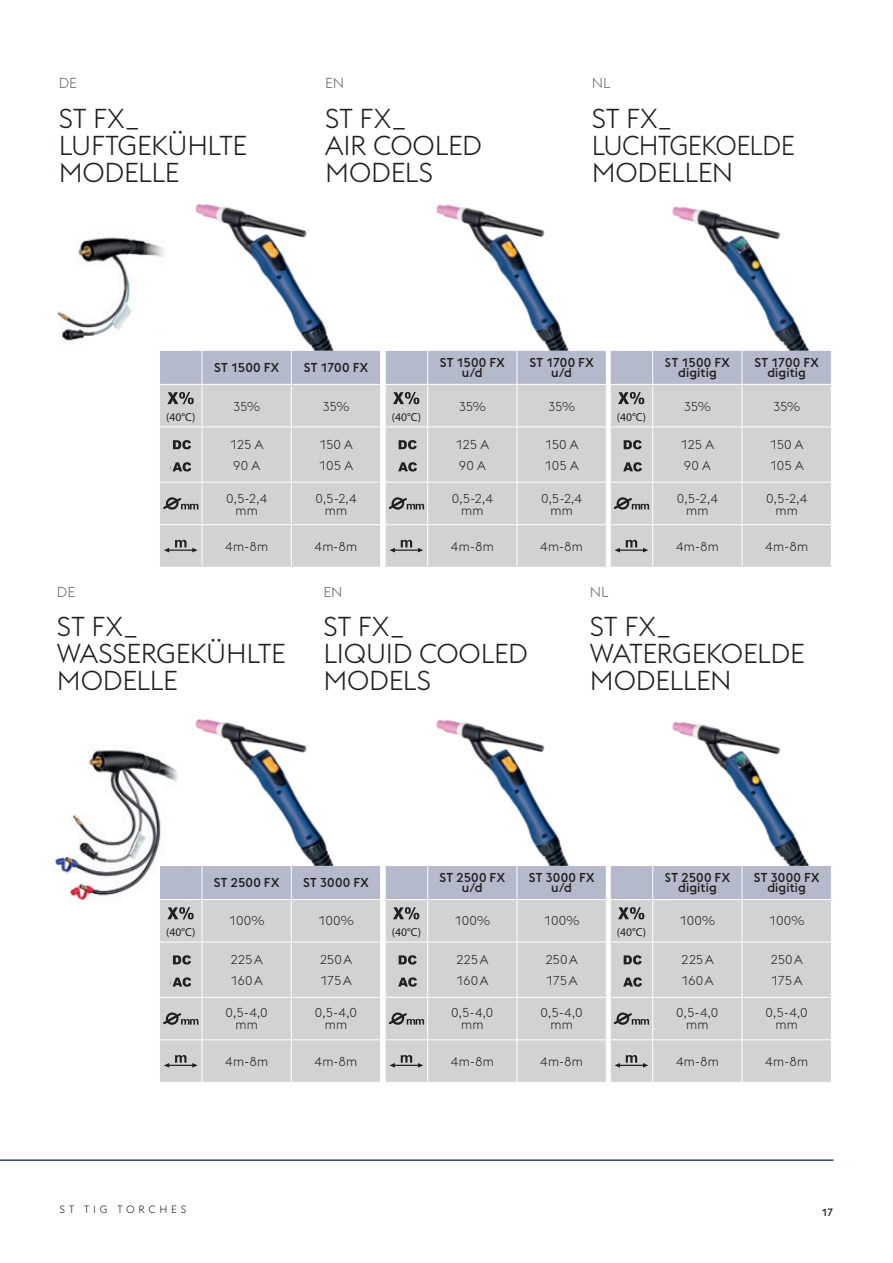
<style>
.page{position:relative;width:893px;height:1263px;background:#fff}
.page>*{position:absolute;margin:0;border:0;box-sizing:border-box;transform-origin:0 0}
.HL-2_single_column{font:300 27px/27px "voestalpine";letter-spacing:-.01em;color:#231f20}
.Language_single_colu{font:300 14.25px "voestalpine";color:#6c6d70}
.T-I__Copy-centred{font:300 12.75px "voestalpine";color:#231f20}
.T-I__Inter-HL-center{font:500 12.75px/10.5px "voestalpine";letter-spacing:.015em;color:#231f20;text-align:center}
.T-I__Copy-right{font:300 12.75px "voestalpine";letter-spacing:.015em;color:#231f20}
.t1{font:11.7px "Myriad Pro";color:#231f20}
.t2{font:300 10.5px "voestalpine";letter-spacing:.365em;color:#231f20}
.t3{font:500 10.5px "voestalpine";color:#231f20}
</style>
<div class="page">
<hr style="left:0;top:1159px;width:833px;height:2px;background:#284264">
<svg style="left:160px;top:350px;width:671px;height:217px;background:#cccdd2"></svg>
<svg style="left:160px;top:866px;width:671px;height:216px;background:#cccdd2"></svg>
<img style="left:58px;top:237px;width:106px;height:104px">
<img style="left:53px;top:750px;width:129px;height:154px">
<img style="left:189px;top:204px;width:169px;height:147px">
<img style="left:430px;top:204px;width:169px;height:147px">
<img style="left:667px;top:206px;width:164px;height:145px">
<img style="left:195px;top:719px;width:139px;height:147px">
<img style="left:436px;top:719px;width:133px;height:147px">
<img style="left:672px;top:721px;width:138px;height:145px">
<p class="Language_single_colu" style="left:59px;top:75px;width:20px">DE</p>
<p class="HL-2_single_column" style="left:59px;top:105px;width:190px">ST FX_<br>LUFTGEKÜHLTE<br>MODELLE</p>
<p class="Language_single_colu" style="left:325px;top:75px;width:20px">EN</p>
<p class="HL-2_single_column" style="left:325px;top:105px;width:158px">ST FX_<br>AIR COOLED<br>MODELS</p>
<p class="Language_single_colu" style="left:592px;top:75px;width:20px">NL</p>
<p class="HL-2_single_column" style="left:592px;top:105px;width:205px">ST FX_<br>LUCHTGEKOELDE<br>MODELLEN</p>
<p class="t1" style="left:166px;top:409px;width:31px">(40°C)</p>
<p class="T-I__Inter-HL-center" style="left:214px;top:362px;width:67px">ST 1500 FX</p>
<p class="T-I__Inter-HL-center" style="left:304px;top:362px;width:66px">ST 1700 FX</p>
<p class="T-I__Copy-centred" style="left:233px;top:399px;width:29px">35%</p>
<p class="T-I__Copy-centred" style="left:322px;top:399px;width:29px">35%</p>
<p class="T-I__Copy-centred" style="left:230px;top:437px;width:35px">125 A</p>
<p class="T-I__Copy-centred" style="left:233px;top:458px;width:28px">90 A</p>
<p class="T-I__Copy-centred" style="left:319px;top:437px;width:35px">150 A</p>
<p class="T-I__Copy-centred" style="left:319px;top:458px;width:36px">105 A</p>
<p class="T-I__Copy-centred" style="left:226px;top:491px;width:43px">0,5-2,4</p>
<p class="T-I__Copy-centred" style="left:236px;top:503px;width:24px">mm</p>
<p class="T-I__Copy-centred" style="left:315px;top:491px;width:43px">0,5-2,4</p>
<p class="T-I__Copy-centred" style="left:325px;top:503px;width:24px">mm</p>
<p class="T-I__Copy-centred" style="left:225px;top:539px;width:44px">4m-8m</p>
<p class="T-I__Copy-centred" style="left:315px;top:539px;width:44px">4m-8m</p>
<p class="t1" style="left:392px;top:409px;width:31px">(40°C)</p>
<p class="T-I__Inter-HL-center" style="left:440px;top:357px;width:67px">ST 1500 FX u/d</p>
<p class="T-I__Inter-HL-center" style="left:529px;top:357px;width:66px">ST 1700 FX</p>
<p class="T-I__Inter-HL-center" style="left:551px;top:367px;width:22px">u/d</p>
<p class="T-I__Copy-centred" style="left:459px;top:399px;width:29px">35%</p>
<p class="T-I__Copy-centred" style="left:548px;top:399px;width:29px">35%</p>
<p class="T-I__Copy-centred" style="left:456px;top:437px;width:35px">125 A</p>
<p class="T-I__Copy-centred" style="left:459px;top:458px;width:28px">90 A</p>
<p class="T-I__Copy-centred" style="left:545px;top:437px;width:35px">150 A</p>
<p class="T-I__Copy-centred" style="left:545px;top:458px;width:36px">105 A</p>
<p class="T-I__Copy-centred" style="left:452px;top:491px;width:43px">0,5-2,4</p>
<p class="T-I__Copy-centred" style="left:461px;top:503px;width:24px">mm</p>
<p class="T-I__Copy-centred" style="left:541px;top:491px;width:43px">0,5-2,4</p>
<p class="T-I__Copy-centred" style="left:550px;top:503px;width:24px">mm</p>
<p class="T-I__Copy-centred" style="left:451px;top:539px;width:44px">4m-8m</p>
<p class="T-I__Copy-centred" style="left:540px;top:539px;width:44px">4m-8m</p>
<p class="t1" style="left:617px;top:409px;width:31px">(40°C)</p>
<p class="T-I__Inter-HL-center" style="left:665px;top:357px;width:67px">ST 1500 FX</p>
<p class="T-I__Inter-HL-center" style="left:678px;top:367px;width:40px">digitig</p>
<p class="T-I__Inter-HL-center" style="left:754px;top:357px;width:66px">ST 1700 FX</p>
<p class="T-I__Inter-HL-center" style="left:767px;top:367px;width:40px">digitig</p>
<p class="T-I__Copy-centred" style="left:684px;top:399px;width:29px">35%</p>
<p class="T-I__Copy-centred" style="left:773px;top:399px;width:29px">35%</p>
<p class="T-I__Copy-centred" style="left:681px;top:437px;width:35px">125 A</p>
<p class="T-I__Copy-centred" style="left:684px;top:458px;width:28px">90 A</p>
<p class="T-I__Copy-centred" style="left:770px;top:437px;width:35px">150 A</p>
<p class="T-I__Copy-centred" style="left:770px;top:458px;width:36px">105 A</p>
<p class="T-I__Copy-centred" style="left:677px;top:491px;width:43px">0,5-2,4</p>
<p class="T-I__Copy-centred" style="left:686px;top:503px;width:24px">mm</p>
<p class="T-I__Copy-centred" style="left:766px;top:491px;width:43px">0,5-2,4</p>
<p class="T-I__Copy-centred" style="left:775px;top:503px;width:24px">mm</p>
<p class="T-I__Copy-centred" style="left:676px;top:539px;width:44px">4m-8m</p>
<p class="T-I__Copy-centred" style="left:765px;top:539px;width:44px">4m-8m</p>
<p class="Language_single_colu" style="left:57px;top:583px;width:20px">DE</p>
<p class="HL-2_single_column" style="left:57px;top:613px;width:231px">ST FX_<br>WASSERGEKÜHLTE<br>MODELLE</p>
<p class="Language_single_colu" style="left:323px;top:583px;width:20px">EN</p>
<p class="HL-2_single_column" style="left:323px;top:613px;width:206px">ST FX_<br>LIQUID COOLED<br>MODELS</p>
<p class="Language_single_colu" style="left:590px;top:583px;width:20px">NL</p>
<p class="HL-2_single_column" style="left:590px;top:613px;width:216px">ST FX_<br>WATERGEKOELDE<br>MODELLEN</p>
<p class="t1" style="left:166px;top:924px;width:31px">(40°C)</p>
<p class="T-I__Inter-HL-center" style="left:214px;top:877px;width:67px">ST 2500 FX</p>
<p class="T-I__Inter-HL-center" style="left:303px;top:877px;width:67px">ST 3000 FX</p>
<p class="T-I__Copy-centred" style="left:229px;top:913px;width:37px">100%</p>
<p class="T-I__Copy-centred" style="left:318px;top:913px;width:37px">100%</p>
<p class="T-I__Copy-centred" style="left:230px;top:952px;width:34px">225A</p>
<p class="T-I__Copy-centred" style="left:231px;top:973px;width:34px">160A</p>
<p class="T-I__Copy-centred" style="left:320px;top:952px;width:34px">250A</p>
<p class="T-I__Copy-centred" style="left:320px;top:973px;width:33px">175A</p>
<p class="T-I__Copy-right" style="left:226px;top:1005px;width:44px">0,5-4,0</p>
<p class="T-I__Copy-right" style="left:236px;top:1017px;width:24px">mm</p>
<p class="T-I__Copy-right" style="left:315px;top:1005px;width:44px">0,5-4,0</p>
<p class="T-I__Copy-right" style="left:325px;top:1017px;width:24px">mm</p>
<p class="T-I__Copy-centred" style="left:225px;top:1054px;width:44px">4m-8m</p>
<p class="T-I__Copy-centred" style="left:315px;top:1054px;width:44px">4m-8m</p>
<p class="t1" style="left:392px;top:924px;width:31px">(40°C)</p>
<p class="T-I__Inter-HL-center" style="left:440px;top:872px;width:67px">ST 2500 FX u/d</p>
<p class="T-I__Inter-HL-center" style="left:529px;top:872px;width:67px">ST 3000 FX</p>
<p class="T-I__Inter-HL-center" style="left:551px;top:882px;width:22px">u/d</p>
<p class="T-I__Copy-centred" style="left:454px;top:913px;width:37px">100%</p>
<p class="T-I__Copy-centred" style="left:544px;top:913px;width:37px">100%</p>
<p class="T-I__Copy-centred" style="left:456px;top:952px;width:34px">225A</p>
<p class="T-I__Copy-centred" style="left:456px;top:973px;width:34px">160A</p>
<p class="T-I__Copy-centred" style="left:545px;top:952px;width:34px">250A</p>
<p class="T-I__Copy-centred" style="left:546px;top:973px;width:33px">175A</p>
<p class="T-I__Copy-right" style="left:451px;top:1005px;width:44px">0,5-4,0</p>
<p class="T-I__Copy-right" style="left:461px;top:1017px;width:24px">mm</p>
<p class="T-I__Copy-right" style="left:541px;top:1005px;width:44px">0,5-4,0</p>
<p class="T-I__Copy-right" style="left:550px;top:1017px;width:24px">mm</p>
<p class="T-I__Copy-centred" style="left:451px;top:1054px;width:44px">4m-8m</p>
<p class="T-I__Copy-centred" style="left:540px;top:1054px;width:44px">4m-8m</p>
<p class="t1" style="left:617px;top:924px;width:31px">(40°C)</p>
<p class="T-I__Inter-HL-center" style="left:665px;top:872px;width:67px">ST 2500 FX</p>
<p class="T-I__Inter-HL-center" style="left:678px;top:882px;width:40px">digitig</p>
<p class="T-I__Inter-HL-center" style="left:754px;top:872px;width:67px">ST 3000 FX</p>
<p class="T-I__Inter-HL-center" style="left:767px;top:882px;width:40px">digitig</p>
<p class="T-I__Copy-centred" style="left:679px;top:913px;width:37px">100%</p>
<p class="T-I__Copy-centred" style="left:769px;top:913px;width:37px">100%</p>
<p class="T-I__Copy-centred" style="left:681px;top:952px;width:34px">225A</p>
<p class="T-I__Copy-centred" style="left:681px;top:973px;width:34px">160A</p>
<p class="T-I__Copy-centred" style="left:770px;top:952px;width:34px">250A</p>
<p class="T-I__Copy-centred" style="left:771px;top:973px;width:33px">175A</p>
<p class="T-I__Copy-right" style="left:676px;top:1005px;width:44px">0,5-4,0</p>
<p class="T-I__Copy-right" style="left:686px;top:1017px;width:24px">mm</p>
<p class="T-I__Copy-right" style="left:766px;top:1005px;width:44px">0,5-4,0</p>
<p class="T-I__Copy-right" style="left:775px;top:1017px;width:24px">mm</p>
<p class="T-I__Copy-centred" style="left:676px;top:1054px;width:44px">4m-8m</p>
<p class="T-I__Copy-centred" style="left:765px;top:1054px;width:44px">4m-8m</p>
<p class="t2" style="left:60px;top:1203px;width:128px">ST TIG TORCHES</p>
<p class="t3" style="left:822px;top:1206px;width:13px">17</p>
</div>
